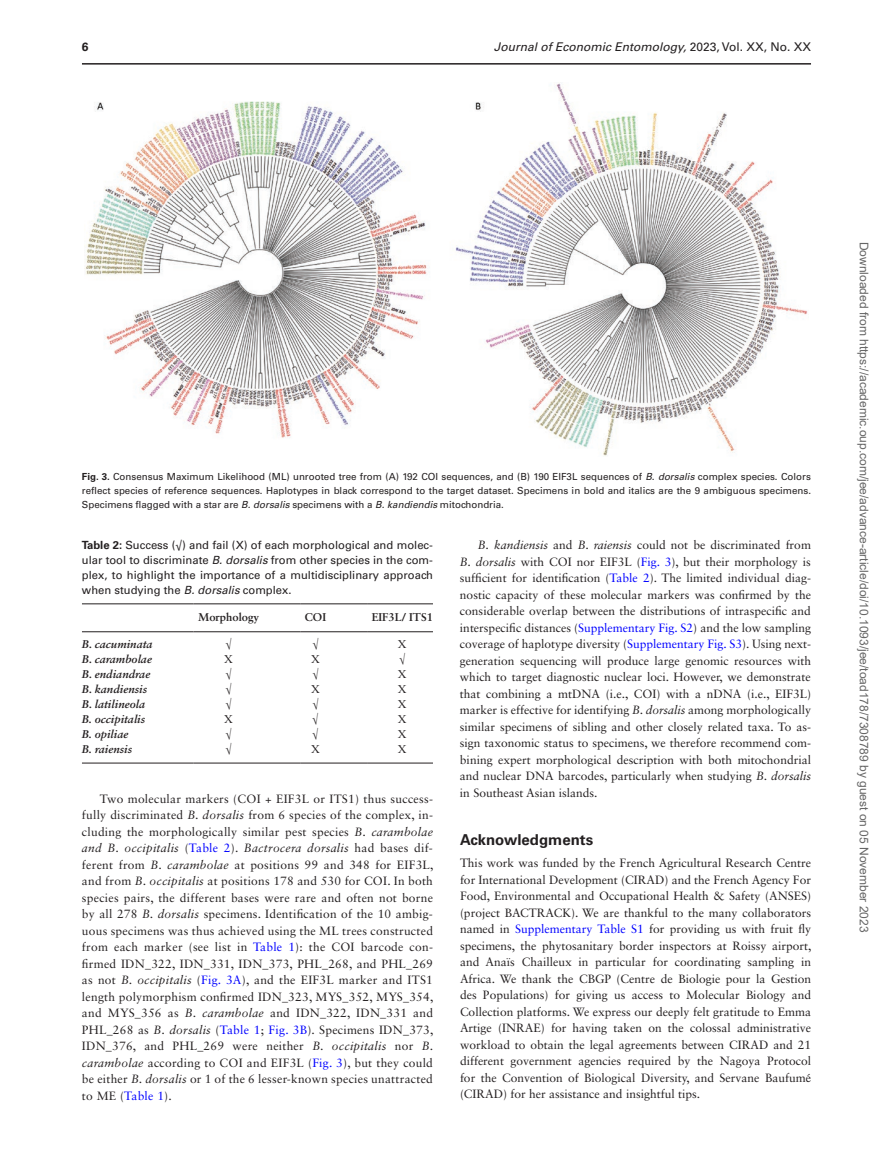
<style>
.page{position:relative;width:893px;height:1174px;background:#fff}
.page>*{position:absolute;margin:0;border:0;box-sizing:border-box;transform-origin:0 0}
.t1{font:700 15px "Univers LT Std";color:#231f20}
.t2{font:12px/16.5px "Sabon LT Std";color:#231f20;text-align:justify}
.t3{font:12px "Arial";color:#666}
.t4{font:italic 12px "Univers LT Std";color:#231f20}
.t5{font:700 12px "Univers LT Std";color:#231f20}
.t6{font:11.25px/15px "Univers LT Std";color:#231f20;text-align:justify}
.t7{font:italic 700 11.25px "Sabon LT Std";color:#231f20}
.t8{font:11.25px "Sabon LT Std";color:#231f20}
.t9{font:700 11.25px "Sabon LT Std";color:#231f20}
.t10{font:9.75px/14.2px "Univers LT Std";color:#231f20;text-align:justify}
.s1{font-style:normal}
.s2{font-weight:700}
.s3{font-style:italic}
.s4{color:#00f}
.s5{font-family:"STIX General"}
</style>
<div class="page">
<hr style="left:82px;top:63px;width:729px;height:2px;background:#231f20">
<img style="left:85px;top:83px;width:723px;height:373px">
<hr style="left:82px;top:603px;width:112px;height:1px;background:#231f20">
<hr style="left:82px;top:631px;width:112px;height:1px;background:#231f20">
<hr style="left:194px;top:603px;width:106px;height:1px;background:#231f20">
<hr style="left:194px;top:631px;width:106px;height:1px;background:#231f20">
<hr style="left:300px;top:603px;width:67px;height:1px;background:#231f20">
<hr style="left:300px;top:631px;width:67px;height:1px;background:#231f20">
<hr style="left:367px;top:603px;width:66px;height:1px;background:#231f20">
<hr style="left:367px;top:631px;width:66px;height:1px;background:#231f20">
<hr style="left:82px;top:762px;width:112px;height:1px;background:#231f20">
<hr style="left:194px;top:762px;width:106px;height:1px;background:#231f20">
<hr style="left:300px;top:762px;width:67px;height:1px;background:#231f20">
<hr style="left:367px;top:762px;width:66px;height:1px;background:#231f20">
<p class="t5" style="left:82px;top:40px;width:8px">6</p>
<p class="t4" style="left:494px;top:40px;width:319px">Journal of Economic Entomology, <span class="s1">2023, Vol. XX, No. XX</span></p>
<p class="t10" style="left:82px;top:469px;width:731px"><span class="s2">Fig. 3.</span> Consensus Maximum Likelihood (ML) unrooted tree from (A) 192 COI sequences, and (B) 190 EIF3L sequences of <span class="s3">B. dorsalis</span> complex species. Colors reflect species of reference sequences. Haplotypes in black correspond to the target dataset. Specimens in bold and italics are the 9 ambiguous specimens.<br>Specimens flagged with a star are <span class="s3">B. dorsalis</span> specimens with a <span class="s3">B. kandiendis</span> mitochondria.</p>
<p class="t6" style="left:82px;top:538px;width:353px"><span class="s2">Table 2:</span> Success (√) and fail (X) of each morphological and molec&shy;ular tool to discriminate <span class="s3">B. dorsalis</span> from other species in the com&shy;plex, to highlight the importance of a multidisciplinary approach when studying the <span class="s3">B. dorsalis</span> complex.</p>
<p class="t9" style="left:198px;top:610px;width:63px">Morphology</p>
<p class="t9" style="left:305px;top:610px;width:23px">COI</p>
<p class="t9" style="left:372px;top:610px;width:63px">EIF3L/ ITS1</p>
<p class="t7" style="left:82px;top:637px;width:72px">B. cacuminata</p>
<p class="t8" style="left:226px;top:637px;width:8px">√</p>
<p class="t8" style="left:312px;top:637px;width:8px">√</p>
<p class="t8" style="left:398px;top:637px;width:10px">X</p>
<p class="t7" style="left:82px;top:652px;width:72px">B. carambolae</p>
<p class="t8" style="left:224px;top:652px;width:10px">X</p>
<p class="t8" style="left:311px;top:652px;width:10px">X</p>
<p class="t8" style="left:399px;top:652px;width:8px">√</p>
<p class="t7" style="left:82px;top:667px;width:70px">B. endiandrae</p>
<p class="t8" style="left:226px;top:667px;width:8px">√</p>
<p class="t8" style="left:312px;top:667px;width:8px">√</p>
<p class="t8" style="left:398px;top:667px;width:10px">X</p>
<p class="t7" style="left:82px;top:682px;width:67px">B. kandiensis</p>
<p class="t8" style="left:226px;top:682px;width:8px">√</p>
<p class="t8" style="left:311px;top:682px;width:10px">X</p>
<p class="t8" style="left:398px;top:682px;width:10px">X</p>
<p class="t7" style="left:82px;top:697px;width:65px">B. latilineola</p>
<p class="t8" style="left:226px;top:697px;width:8px">√</p>
<p class="t8" style="left:312px;top:697px;width:8px">√</p>
<p class="t8" style="left:398px;top:697px;width:10px">X</p>
<p class="t7" style="left:82px;top:712px;width:65px">B. occipitalis</p>
<p class="t8" style="left:224px;top:712px;width:10px">X</p>
<p class="t8" style="left:312px;top:712px;width:8px">√</p>
<p class="t8" style="left:398px;top:712px;width:10px">X</p>
<p class="t7" style="left:82px;top:727px;width:48px">B. opiliae</p>
<p class="t8" style="left:226px;top:727px;width:8px">√</p>
<p class="t8" style="left:312px;top:727px;width:8px">√</p>
<p class="t8" style="left:398px;top:727px;width:10px">X</p>
<p class="t7" style="left:82px;top:742px;width:52px">B. raiensis</p>
<p class="t8" style="left:226px;top:742px;width:8px">√</p>
<p class="t8" style="left:311px;top:742px;width:10px">X</p>
<p class="t8" style="left:398px;top:742px;width:10px">X</p>
<p class="t2" style="left:460px;top:536px;width:353px;text-indent:18px"><span class="s3">B. kandiensis</span> and <span class="s3">B. raiensis</span> could not be discriminated from <span class="s3">B. dorsalis</span> with COI nor EIF3L (<span class="s4">Fig. 3</span>), but their morphology is sufficient for identification (<span class="s4">Table 2</span>). The limited individual diag&shy;nostic capacity of these molecular markers was confirmed by the considerable overlap between the distributions of intraspecific and interspecific distances (<span class="s4">Supplementary Fig. S2</span>) and the low sampling coverage of haplotype diversity (<span class="s4">Supplementary Fig. S3</span>). Using next&shy;generation sequencing will produce large genomic resources with which to target diagnostic nuclear loci. However, we demonstrate that combining a mtDNA (i.e., COI) with a nDNA (i.e., EIF3L) marker is effective for identifying <span class="s3">B. dorsalis</span> among morphologically similar specimens of sibling and other closely related taxa. To as&shy;sign taxonomic status to specimens, we therefore recommend com&shy;bining expert morphological description with both mitochondrial and nuclear DNA barcodes, particularly when studying <span class="s3">B. dorsalis </span>in Southeast Asian islands.</p>
<p class="t1" style="left:460px;top:830px;width:135px">Acknowledgments</p>
<p class="t2" style="left:460px;top:854px;width:353px">This work was funded by the French Agricultural Research Centre for International Development (CIRAD) and the French Agency For Food, Environmental and Occupational Health &amp; Safety (ANSES) (project BACTRACK). We are thankful to the many collaborators named in <span class="s4">Supplementary Table S1</span> for providing us with fruit fly specimens, the phytosanitary border inspectors at Roissy airport, and Anaïs Chailleux in particular for coordinating sampling in Africa. We thank the CBGP (Centre de Biologie pour la Gestion des Populations) for giving us access to Molecular Biology and Collection platforms. We express our deeply felt gratitude to Emma Artige (INRAE) for having taken on the colossal administrative workload to obtain the legal agreements between CIRAD and 21 different government agencies required by the Nagoya Protocol for the Convention of Biological Diversity, and Servane Baufum<span class="s5">é </span>(CIRAD) for her assistance and insightful tips.</p>
<p class="t2" style="left:82px;top:790px;width:353px;text-indent:18px">Two molecular markers (COI + EIF3L or ITS1) thus success&shy;fully discriminated <span class="s3">B. dorsalis</span> from 6 species of the complex, in&shy;cluding the morphologically similar pest species <span class="s3">B. carambolae and B. occipitalis</span> (<span class="s4">Table 2</span>). <span class="s3">Bactrocera dorsalis</span> had bases dif&shy;ferent from <span class="s3">B. carambolae</span> at positions 99 and 348 for EIF3L, and from <span class="s3">B. occipitalis</span> at positions 178 and 530 for COI. In both species pairs, the different bases were rare and often not borne by all 278 <span class="s3">B. dorsalis</span> specimens. Identification of the 10 ambig&shy;uous specimens was thus achieved using the ML trees constructed from each marker (see list in <span class="s4">Table 1</span>): the COI barcode con&shy;firmed IDN_322, IDN_331, IDN_373, PHL_268, and PHL_269 as not <span class="s3">B. occipitalis</span> (<span class="s4">Fig. 3A</span>), and the EIF3L marker and ITS1 length polymorphism confirmed IDN_323, MYS_352, MYS_354, and MYS_356 as <span class="s3">B. carambolae</span> and IDN_322, IDN_331 and PHL_268 as <span class="s3">B. dorsalis</span> (<span class="s4">Table 1</span>; <span class="s4">Fig. 3B</span>). Specimens IDN_373, IDN_376, and PHL_269 were neither <span class="s3">B. occipitalis</span> nor <span class="s3">B. carambolae</span> according to COI and EIF3L (<span class="s4">Fig. 3</span>), but they could be either <span class="s3">B. dorsalis</span> or 1 of the 6 lesser-known species unattracted to ME (<span class="s4">Table 1</span>).</p>
<p class="t3" style="left:868px;top:241px;width:692px;rotate:90deg">Downloaded from https://academic.oup.com/jee/advance-article/doi/10.1093/jee/toad178/7308789 by guest on 05 November 2023</p>
</div>
